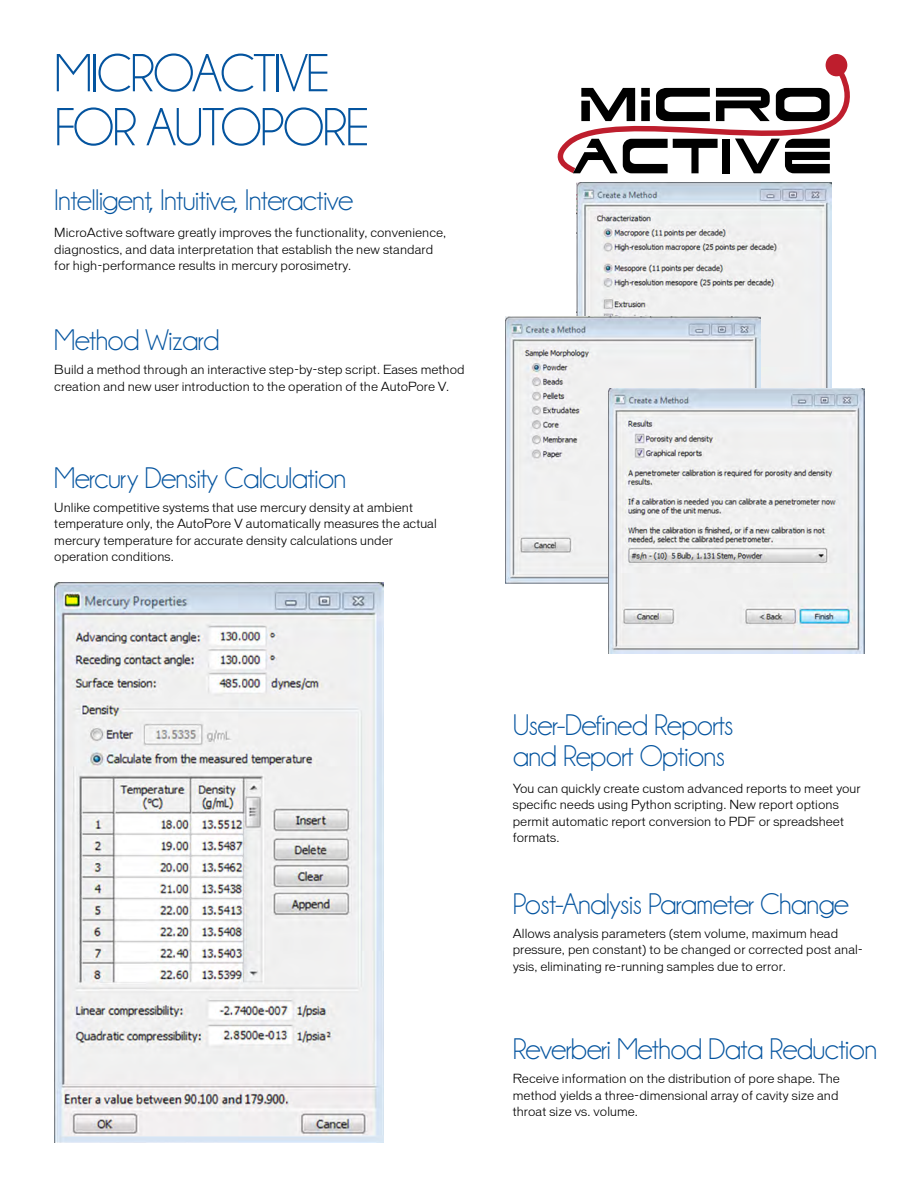
<style>
.page{position:relative;width:918px;height:1188px;background:#fff}
.page>*{position:absolute;margin:0;border:0;box-sizing:border-box;transform-origin:0 0}
.t1{font:54px/54px "Champagne&Limousines";letter-spacing:-.04em;color:#04549f}
.t2{font:30px/31.5px "Champagne&Limousines";letter-spacing:-.025em;color:#04549f}
.t3{font:100 12px/16.5px "Vonnes";letter-spacing:.005em;color:#000}
</style>
<div class="page">
<img style="left:54px;top:583px;width:329px;height:560px">
<div style="left:826px;top:54px;width:21px;height:22px;background:#be1e2d;border-radius:50%"></div>
<svg style="left:557px;top:57px;width:293px;height:117px"></svg>
<img style="left:576px;top:183px;width:256px;height:206px">
<img style="left:506px;top:316px;width:254px;height:267px">
<img style="left:608px;top:389px;width:256px;height:264px">
<h1 class="t1" style="left:54px;top:47px;width:317px">MICROACTIVE<br>FOR AUTOPORE</h1>
<h2 class="t2" style="left:54px;top:185px;width:301px">Intelligent, Intuitive, Interactive</h2>
<p class="t3" style="left:54px;top:224px;width:393px">MicroActive software greatly improves the functionality, convenience, diagnostics, and data interpretation that establish the new standard for high-performance results in mercury porosimetry.</p>
<h2 class="t2" style="left:54px;top:325px;width:167px">Method Wizard</h2>
<p class="t3" style="left:54px;top:361px;width:412px">Build a method through an interactive step-by-step script. Eases method creation and new user introduction to the operation of the AutoPore V.</p>
<h2 class="t2" style="left:54px;top:463px;width:294px">Mercury Density Calculation</h2>
<p class="t3" style="left:54px;top:499px;width:384px">Unlike competitive systems that use mercury density at ambient temperature only, the AutoPore V automatically measures the actual mercury temperature for accurate density calculations under operation conditions.</p>
<h2 class="t2" style="left:513px;top:709px;width:222px">User-Defined Reports and Report Options</h2>
<p class="t3" style="left:513px;top:780px;width:349px">You can quickly create custom advanced reports to meet your specific needs using Python scripting. New report options permit automatic report conversion to PDF or spreadsheet formats.</p>
<h2 class="t2" style="left:513px;top:888px;width:338px">Post-Analysis Parameter Change</h2>
<p class="t3" style="left:513px;top:925px;width:352px">Allows analysis parameters (stem volume, maximum head pressure, pen constant) to be changed or corrected post anal&shy;ysis, eliminating re-running samples due to error.</p>
<h2 class="t2" style="left:513px;top:1034px;width:366px">Reverberi Method Data Reduction</h2>
<p class="t3" style="left:513px;top:1070px;width:328px;text-align:justify">Receive information on the distribution of pore shape. The method yields a three-dimensional array of cavity size and throat size vs. volume.</p>
</div>
